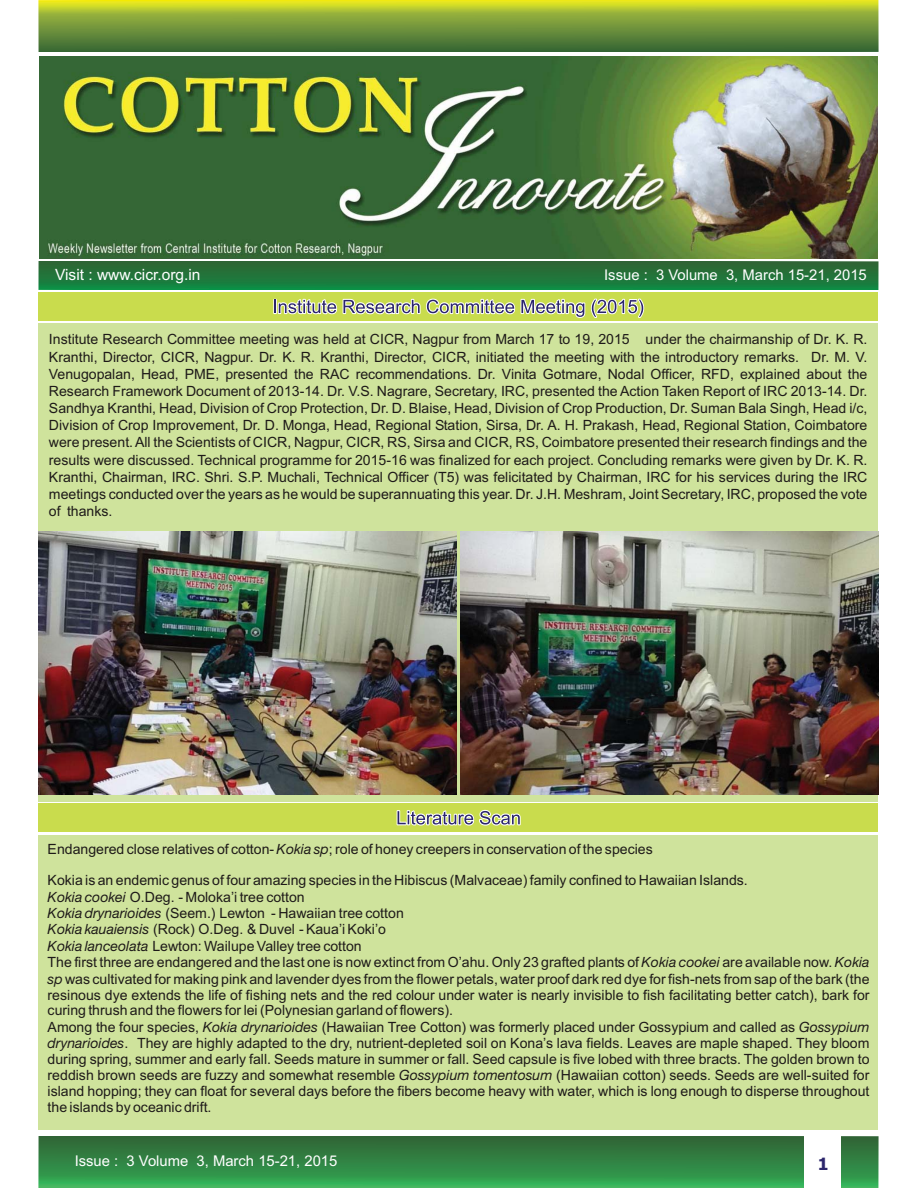
<style>
.page{position:relative;width:918px;height:1188px;background:#fff}
.page>*{position:absolute;margin:0;border:0;box-sizing:border-box;transform-origin:0 0}
.t1{font:700 16.95px "Tahoma";color:#2c266c}
.t2{font:15.45px "Helvetica Neue";color:#fff}
.t3{font:14.85px "Helvetica";color:#fff}
.t4{font:14.1px/16.2px "Helvetica";color:#1e1a19}
.t5{font:700 14.1px "Helvetica";color:#1e1a19}
.s1{font-family:"Helvetica Neue";font-weight:400;font-style:italic}
.s2{font-family:"Helvetica Neue";font-style:italic}
</style>
<div class="page">
<div style="left:39px;top:835px;width:839px;height:294px;background:#cfe39c"></div>
<div style="left:39px;top:323px;width:839px;height:478px;background:#cfe39c"></div>
<img style="left:39px;top:56px;width:839px;height:203px">
<svg style="left:39px;top:0;width:839px;height:52px;background:#7d9c36"></svg>
<svg style="left:39px;top:261px;width:839px;height:29px;background:#20753b"></svg>
<svg style="left:39px;top:1136px;width:839px;height:52px;background:#328745"></svg>
<div style="left:804px;top:1136px;width:37px;height:52px;background:#fff"></div>
<div style="left:39px;top:292px;width:839px;height:29px;background:#c9dc4d"></div>
<svg style="left:273px;top:299px;width:64px;height:15px"></svg>
<svg style="left:343px;top:299px;width:172px;height:15px"></svg>
<svg style="left:521px;top:299px;width:64px;height:19px"></svg>
<svg style="left:591px;top:299px;width:53px;height:19px"></svg>
<div style="left:39px;top:804px;width:839px;height:28px;background:#c9dc4d"></div>
<svg style="left:397px;top:810px;width:124px;height:16px"></svg>
<img style="left:39px;top:532px;width:417px;height:262px">
<img style="left:460px;top:532px;width:418px;height:262px">
<p class="t2" style="left:55px;top:265px;width:147px">Visit : www.cicr.org.in</p>
<p class="t3" style="left:604px;top:269px;width:264px">Issue : 3 Volume 3, March 15-21, 2015</p>
<p class="t4" style="left:49px;top:332px;width:820px;line-height:17.1px;text-align:justify">Institute Research Committee meeting was held at CICR, Nagpur from March 17 to 19, 2015 under the chairmanship of Dr. K. R.<br>Kranthi, Director, CICR, Nagpur. Dr. K. R. Kranthi, Director, CICR, initiated the meeting with the introductory remarks. Dr. M. V.<br>Venugopalan, Head, PME, presented the RAC recommendations. Dr. Vinita Gotmare, Nodal Officer, RFD, explained about the Research Framework Document of 2013-14. Dr. V.S. Nagrare, Secretary, IRC, presented the Action Taken Report of IRC 2013-14. Dr.<br>Sandhya Kranthi, Head, Division of Crop Protection, Dr. D. Blaise, Head, Division of Crop Production, Dr. Suman Bala Singh, Head i/c, Division of Crop Improvement, Dr. D. Monga, Head, Regional Station, Sirsa, Dr. A. H. Prakash, Head, Regional Station, Coimbatore were present. All the Scientists of CICR, Nagpur, CICR, RS, Sirsa and CICR, RS, Coimbatore presented their research findings and the results were discussed. Technical programme for 2015-16 was finalized for each project. Concluding remarks were given by Dr. K. R.<br>Kranthi, Chairman, IRC. Shri. S.P. Muchali, Technical Officer (T5) was felicitated by Chairman, IRC for his services during the IRC meetings conducted over the years as he would be superannuating this year. Dr. J.H. Meshram, Joint Secretary, IRC, proposed the vote of thanks.</p>
<p class="t5" style="left:48px;top:844px;width:607px">Endangered close relatives of cotton- <span class="s1">Kokia sp</span>; role of honey creepers in conservation of the species</p>
<p class="t4" style="left:48px;top:873px;width:823px">Kokia is an endemic genus of four amazing species in the Hibiscus (Malvaceae) family confined to Hawaiian Islands.<br><span class="s2">Kokia cookei</span> O.Deg. - Moloka’i tree cotton<br><span class="s2">Kokia drynarioides</span> (Seem.) Lewton - Hawaiian tree cotton<br><span class="s2">Kokia kauaiensis</span> (Rock) O.Deg. &amp; Duvel - Kaua’i Koki’o<br><span class="s2">Kokia lanceolata</span> Lewton: Wailupe Valley tree cotton<br>The first three are endangered and the last one is now extinct from O’ahu. Only 23 grafted plants of <span class="s2">Kokia cookei</span> are available now. <span class="s2">Kokia sp</span> was cultivated for making pink and lavender dyes from the flower petals, water proof dark red dye for fish-nets from sap of the bark (the resinous dye extends the life of fishing nets and the red colour under water is nearly invisible to fish facilitating better catch), bark for curing thrush and the flowers for lei (Polynesian garland of flowers).<br>Among the four species, <span class="s2">Kokia drynarioides</span> (Hawaiian Tree Cotton) was formerly placed under Gossypium and called as <span class="s2">Gossypium drynarioides</span>. They are highly adapted to the dry, nutrient-depleted soil on Kona’s lava fields. Leaves are maple shaped. They bloom during spring, summer and early fall. Seeds mature in summer or fall. Seed capsule is five lobed with three bracts. The golden brown to reddish brown seeds are fuzzy and somewhat resemble <span class="s2">Gossypium tomentosum</span> (Hawaiian cotton) seeds. Seeds are well-suited for island hopping; they can float for several days before the fibers become heavy with water, which is long enough to disperse throughout the islands by oceanic drift.</p>
<p class="t3" style="left:75px;top:1156px;width:264px">Issue : 3 Volume 3, March 15-21, 2015</p>
<p class="t1" style="left:818px;top:1154px;width:12px">1</p>
</div>
